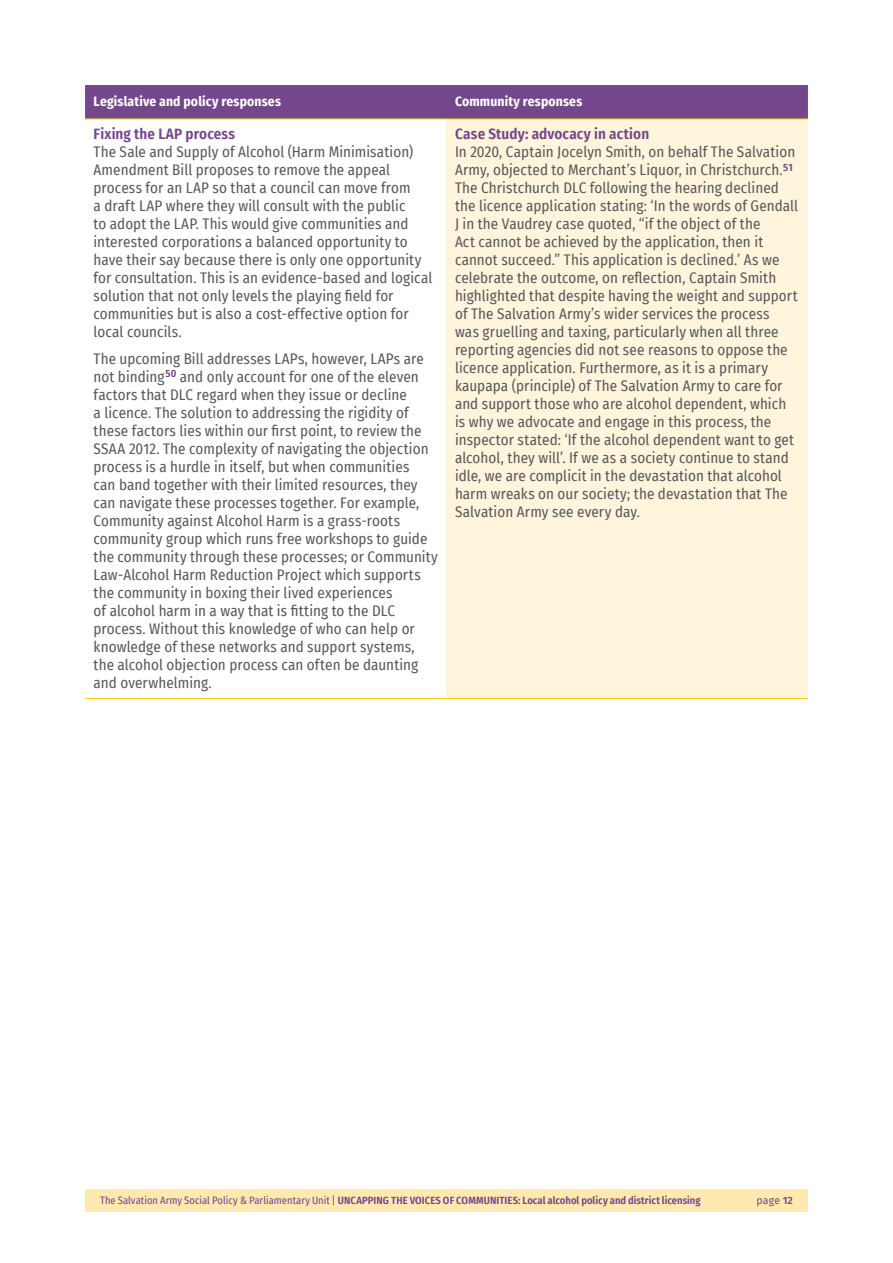
<style>
.page{position:relative;width:893px;height:1263px;background:#fff}
.page>*{position:absolute;margin:0;border:0;box-sizing:border-box;transform-origin:0 0}
.table_body_text{font:15px/18px "Fira Sans Condensed";letter-spacing:.005em;color:#57585a}
.table_header_text{font:700 13.5px "Fira Sans Condensed";letter-spacing:.015em;color:#fff}
.t1{font:600 10.5px "Fira Sans Condensed";letter-spacing:.005em;color:#74468c}
.t2{font:10.5px "Fira Sans";color:#74468c}
.s1{font-weight:600;color:#74468c}
.s2{font-weight:400}
.s3{font-weight:600}
</style>
<div class="page">
<div style="left:85px;top:1189px;width:723px;height:22px;background:#feeab1"></div>
<div style="left:85px;top:85px;width:723px;height:34px;background:#74468c"></div>
<div style="left:446px;top:119px;width:362px;height:579px;background:#fef5dc"></div>
<hr style="left:85px;top:119px;width:361px;height:1px;background:#feca0a">
<hr style="left:446px;top:119px;width:362px;height:1px;background:#feca0a">
<hr style="left:85px;top:698px;width:361px;height:1px;background:#feca0a">
<hr style="left:446px;top:698px;width:362px;height:1px;background:#feca0a">
<p class="table_header_text" style="left:94px;top:90px;width:189px">Legislative and policy responses</p>
<p class="table_header_text" style="left:455px;top:90px;width:129px">Community responses</p>
<p class="table_body_text" style="left:94px;top:125px;width:340px"><span class="s1">Fixing the LAP process<br></span>The Sale and Supply of Alcohol (Harm Minimisation)<br>Amendment Bill proposes to remove the appeal process for an LAP so that a council can move from<br>a draft LAP where they will consult with the public<br>to adopt the LAP. This would give communities and interested corporations a balanced opportunity to have their say because there is only one opportunity for consultation. This is an evidence-based and logical solution that not only levels the playing field for communities but is also a cost-effective option for local councils.</p>
<p class="table_body_text" style="left:94px;top:349px;width:346px">The upcoming Bill addresses LAPs, however, LAPs are not binding<sup>50</sup> and only account for one of the eleven factors that DLC regard when they issue or decline<br>a licence. The solution to addressing the rigidity of these factors lies within our first point, to review the SSAA 2012. The complexity of navigating the objection process is a hurdle in itself, but when communities<br>can band together with their limited resources, they can navigate these processes together. For example, Community against Alcohol Harm is a grass-roots community group which runs free workshops to guide the community through these processes; or Community Law-Alcohol Harm Reduction Project which supports the community in boxing their lived experiences<br>of alcohol harm in a way that is fitting to the DLC process. Without this knowledge of who can help or knowledge of these networks and support systems, the alcohol objection process can often be daunting and overwhelming.</p>
<p class="table_body_text" style="left:455px;top:125px;width:345px"><span class="s1">Case Study: advocacy in action<br></span>In 2020, Captain Jocelyn Smith, on behalf The Salvation Army, objected to Merchant’s Liquor, in Christchurch.<sup>51<br></sup>The Christchurch DLC following the hearing declined the licence application stating: ‘In the words of Gendall J in the Vaudrey case quoted, “if the object of the<br>Act cannot be achieved by the application, then it cannot succeed.” This application is declined.’ As we celebrate the outcome, on reflection, Captain Smith highlighted that despite having the weight and support of The Salvation Army’s wider services the process<br>was gruelling and taxing, particularly when all three reporting agencies did not see reasons to oppose the licence application. Furthermore, as it is a primary kaupapa (principle) of The Salvation Army to care for and support those who are alcohol dependent, which is why we advocate and engage in this process, the inspector stated: ‘If the alcohol dependent want to get alcohol, they will’. If we as a society continue to stand idle, we are complicit in the devastation that alcohol harm wreaks on our society; the devastation that The Salvation Army see every day.</p>
<p class="t1" style="left:100px;top:1192px;width:602px"><span class="s2">The Salvation Army Social Policy &amp; Parliamentary Unit |</span> UNCAPPING THE VOICES OF COMMUNITIES: Local alcohol policy and district licensing</p>
<p class="t2" style="left:756px;top:1193px;width:38px">page <span class="s3">12</span></p>
</div>
